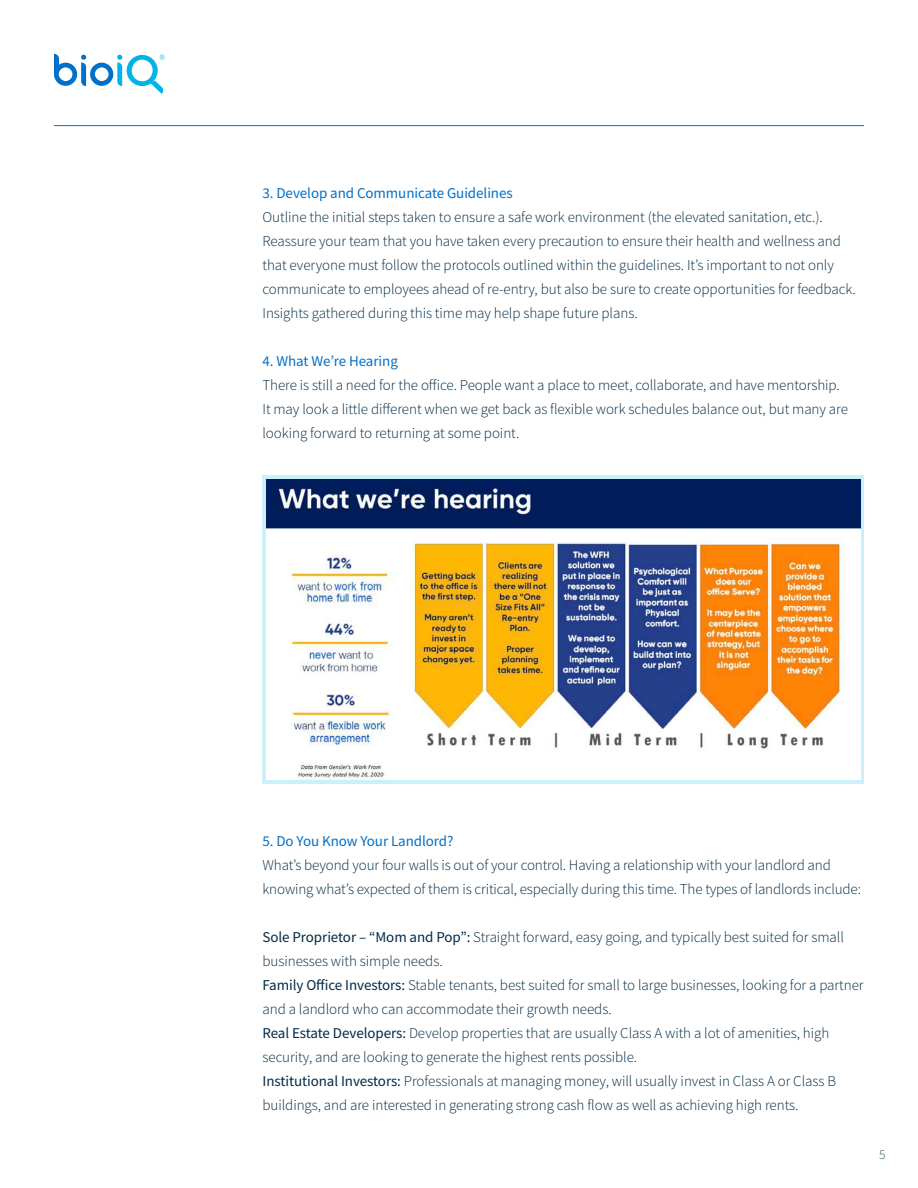
<style>
.page{position:relative;width:918px;height:1188px;background:#fff}
.page>*{position:absolute;margin:0;border:0;box-sizing:border-box;transform-origin:0 0}
.t1{font:300 15px/24px "Source Sans Pro";letter-spacing:-.005em;color:#002a46}
.t2{font:15px "Source Sans Pro";letter-spacing:-.005em;color:#0070c8}
.t3{font:300 13.5px "Source Sans Pro";color:#33556b}
.s1{font-weight:400}
</style>
<div class="page">
<div style="left:263px;top:476px;width:601px;height:308px;background:#ccf0fa"></div>
<svg style="left:54px;top:54px;width:111px;height:40px"></svg>
<hr style="left:54px;top:125px;width:810px;height:1px;background:#0070c8">
<img style="left:266px;top:479px;width:594px;height:301px">
<p class="t2" style="left:262px;top:187px;width:252px">3. Develop and Communicate Guidelines</p>
<p class="t1" style="left:262px;top:206px;width:595px">Outline the initial steps taken to ensure a safe work environment (the elevated sanitation, etc.).<br>Reassure your team that you have taken every precaution to ensure their health and wellness and that everyone must follow the protocols outlined within the guidelines. It’s important to not only communicate to employees ahead of re-entry, but also be sure to create opportunities for feedback.<br>Insights gathered during this time may help shape future plans.</p>
<p class="t2" style="left:262px;top:355px;width:137px">4. What We’re Hearing</p>
<p class="t1" style="left:262px;top:374px;width:587px">There is still a need for the office. People want a place to meet, collaborate, and have mentorship.<br>It may look a little different when we get back as flexible work schedules balance out, but many are looking forward to returning at some point.</p>
<p class="t2" style="left:262px;top:835px;width:193px">5. Do You Know Your Landlord?</p>
<p class="t1" style="left:262px;top:854px;width:600px">What’s beyond your four walls is out of your control. Having a relationship with your landlord and knowing what’s expected of them is critical, especially during this time. The types of landlords include:</p>
<p class="t1" style="left:262px;top:926px;width:603px"><span class="s1">Sole Proprietor – “Mom and Pop”:</span> Straight forward, easy going, and typically best suited for small businesses with simple needs.<br><span class="s1">Family Office Investors:</span> Stable tenants, best suited for small to large businesses, looking for a partner and a landlord who can accommodate their growth needs.<br><span class="s1">Real Estate Developers:</span> Develop properties that are usually Class A with a lot of amenities, high security, and are looking to generate the highest rents possible.<br><span class="s1">Institutional Investors:</span> Professionals at managing money, will usually invest in Class A or Class B buildings, and are interested in generating strong cash flow as well as achieving high rents.</p>
<p class="t3" style="left:879px;top:1149px;width:8px">5</p>
</div>
